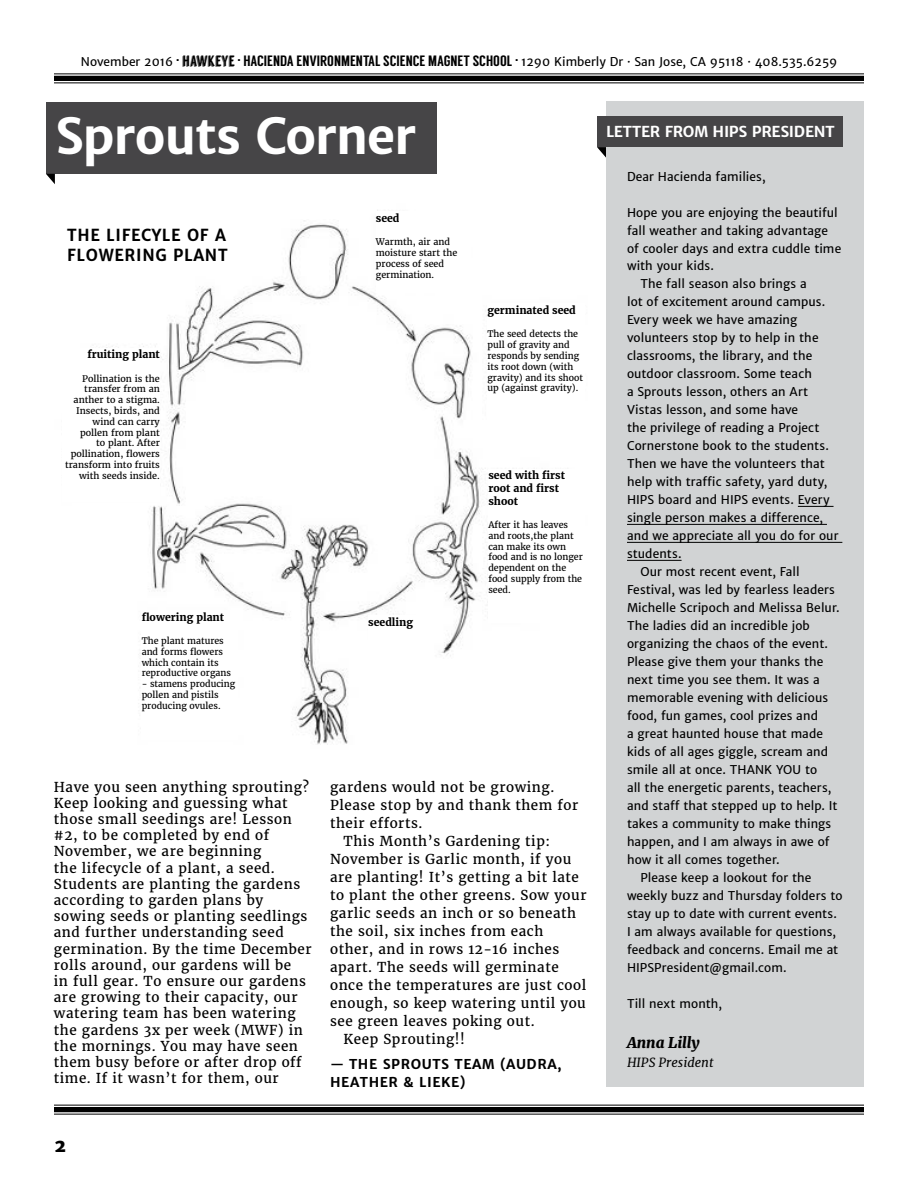
<style>
.page{position:relative;width:918px;height:1188px;background:#fff}
.page>*{position:absolute;margin:0;border:0;box-sizing:border-box;transform-origin:0 0}
.t1{font:700 49.5px "Merriweather Sans";letter-spacing:-.03em;color:#fff}
.t2{font:800 18px "Merriweather Sans";color:#000}
.t3{font:700 16.5px/19.8px "Merriweather Sans";letter-spacing:.04em;color:#000;scale:.95 1}
.t4{font:700 15px "Merriweather Sans";letter-spacing:-.02em;color:#fff}
.t5{font:italic 900 15px "Merriweather";color:#000}
.t6{font:13.5px/16.2px "Merriweather";letter-spacing:.04em;color:#000}
.t7{font:700 13.5px/18px "Merriweather Sans";letter-spacing:.04em;color:#000}
.t8{font:italic 12.75px "Merriweather";color:#000}
.t9{font:12.15px "Merriweather Sans";letter-spacing:.01em;color:#000}
.t10{font:12px "Merriweather Sans";letter-spacing:.01em;color:#000}
.t11{font:700 10.5px/12.6px "Merriweather";color:#000}
.t12{font:9px/10.8px "Merriweather";color:#000}
.s1{font-family:"Langdon";font-size:15px}
.s2{font-size:12px}
</style>
<div class="page">
<div style="left:54px;top:76px;width:810px;height:5px;background:#000"></div>
<hr style="left:54px;top:74px;width:810px;height:1px;background:#000">
<hr style="left:54px;top:82px;width:810px;height:1px;background:#000">
<div style="left:54px;top:1107px;width:810px;height:5px;background:#000"></div>
<hr style="left:54px;top:1114px;width:810px;height:1px;background:#000">
<hr style="left:54px;top:1105px;width:810px;height:1px;background:#000">
<div style="left:606px;top:101px;width:258px;height:986px;background:#d1d3d4"></div>
<hr style="left:798px;top:506px;width:36px;height:1px;background:#000">
<hr style="left:627px;top:524px;width:200px;height:1px;background:#000">
<hr style="left:627px;top:542px;width:215px;height:1px;background:#000">
<hr style="left:627px;top:560px;width:55px;height:1px;background:#000">
<div style="left:597px;top:116px;width:246px;height:31px;background:#464547"></div>
<svg style="left:597px;top:147px;width:9px;height:11px"></svg>
<img style="left:106px;top:210px;width:417px;height:535px">
<div style="left:63px;top:348px;width:97px;height:153px;background:#fff"></div>
<div style="left:376px;top:212px;width:93px;height:81px;background:#fff"></div>
<div style="left:487px;top:304px;width:98px;height:121px;background:#fff"></div>
<div style="left:488px;top:469px;width:97px;height:153px;background:#fff"></div>
<div style="left:368px;top:615px;width:69px;height:25px;background:#fff"></div>
<div style="left:142px;top:610px;width:96px;height:129px;background:#fff"></div>
<div style="left:46px;top:102px;width:391px;height:72px;background:#464547"></div>
<svg style="left:46px;top:174px;width:9px;height:10px"></svg>
<p class="t10" style="left:81px;top:54px;width:758px">November 2016 <sup>.</sup> <span class="s1">HAWKEYE </span><sup>.</sup> <span class="s1">HACIENDA ENVIRONMENTAL SCIENCE MAGNET SCHOOL </span><sup>.</sup> 1290 Kimberly Dr · San Jose, CA 95118 · 408.535.6259</p>
<h1 class="t1" style="left:55px;top:106px;width:364px">Sprouts Corner</h1>
<h3 class="t3" style="left:67px;top:225px;width:170px">THE LIFECYLE OF A<br>FLOWERING PLANT</h3>
<p class="t11" style="left:87px;top:348px;width:74px">fruiting plant</p>
<p class="t12" style="left:65px;top:373px;width:96px;text-align:right">Pollination is the transfer from an anther to a stigma.<br>Insects, birds, and wind can carry pollen from plant<br>to plant. After pollination, flowers transform into fruits with seeds inside.</p>
<p class="t11" style="left:142px;top:610px;width:84px">flowering plant</p>
<p class="t12" style="left:142px;top:635px;width:91px">The plant matures and forms flowers which contain its reproductive organs</p>
<p class="t12" style="left:142px;top:679px;width:95px">- stamens producing pollen and pistils producing ovules.</p>
<p class="t11" style="left:376px;top:212px;width:25px">seed</p>
<p class="t12" style="left:376px;top:237px;width:83px">Warmth, air and moisture start the process of seed germination.</p>
<p class="t11" style="left:487px;top:304px;width:90px">germinated seed</p>
<p class="t12" style="left:487px;top:329px;width:97px">The seed detects the pull of gravity and responds by sending its root down (with gravity) and its shoot up (against gravity).</p>
<p class="t11" style="left:368px;top:616px;width:46px">seedling</p>
<p class="t11" style="left:488px;top:469px;width:78px">seed with first root and first shoot</p>
<p class="t12" style="left:488px;top:519px;width:96px">After it has leaves and roots,the plant can make its own food and is no longer dependent on the food supply from the seed.</p>
<p class="t6" style="left:54px;top:779px;width:259px">Have you seen anything sprouting?<br>Keep looking and guessing what those small seedings are! Lesson #2, to be completed by end of<br>November, we are beginning<br>the lifecycle of a plant, a seed.<br>Students are planting the gardens according to garden plans by sowing seeds or planting seedlings and further understanding seed germination. By the time December rolls around, our gardens will be<br>in full gear. To ensure our gardens are growing to their capacity, our watering team has been watering the gardens 3x per week (MWF) in the mornings. You may have seen them busy before or after drop off time. If it wasn’t for them, our</p>
<p class="t6" style="left:330px;top:779px;width:226px">gardens would not be growing.</p>
<p class="t6" style="left:330px;top:797px;width:250px">Please stop by and thank them for</p>
<p class="t6" style="left:330px;top:815px;width:94px">their efforts.</p>
<p class="t6" style="left:344px;top:833px;width:208px">This Month’s Gardening tip:</p>
<p class="t6" style="left:330px;top:851px;width:243px">November is Garlic month, if you</p>
<p class="t6" style="left:330px;top:869px;width:250px">are planting! It’s getting a bit late</p>
<p class="t6" style="left:330px;top:887px;width:258px">to plant the other greens. Sow your</p>
<p class="t6" style="left:330px;top:905px;width:248px">garlic seeds an inch or so beneath</p>
<p class="t6" style="left:330px;top:923px;width:215px">the soil, six inches from each</p>
<p class="t6" style="left:330px;top:941px;width:231px">other, and in rows 12-16 inches</p>
<p class="t6" style="left:330px;top:959px;width:230px">apart. The seeds will germinate</p>
<p class="t6" style="left:330px;top:977px;width:258px">once the temperatures are just cool</p>
<p class="t6" style="left:330px;top:995px;width:257px">enough, so keep watering until you</p>
<p class="t6" style="left:330px;top:1013px;width:206px">see green leaves poking out.</p>
<p class="t6" style="left:344px;top:1031px;width:123px">Keep Sprouting!!</p>
<p class="t7" style="left:330px;top:1055px;width:233px"><span class="s2">—</span> THE SPROUTS TEAM (AUDRA,<br>HEATHER &amp; LIEKE)</p>
<h2 class="t2" style="left:54px;top:1134px;width:14px">2</h2>
<p class="t4" style="left:606px;top:123px;width:230px">LETTER FROM HIPS PRESIDENT</p>
<p class="t9" style="left:627px;top:169px;width:140px">Dear Hacienda families,</p>
<p class="t10" style="left:627px;top:205px;width:212px">Hope you are enjoying the beautiful</p>
<p class="t10" style="left:627px;top:223px;width:203px">fall weather and taking advantage</p>
<p class="t10" style="left:627px;top:241px;width:216px">of cooler days and extra cuddle time</p>
<p class="t10" style="left:627px;top:259px;width:88px">with your kids.</p>
<p class="t10" style="left:640px;top:277px;width:168px">The fall season also brings a</p>
<p class="t10" style="left:627px;top:295px;width:200px">lot of excitement around campus.</p>
<p class="t10" style="left:627px;top:313px;width:172px">Every week we have amazing</p>
<p class="t10" style="left:627px;top:331px;width:193px">volunteers stop by to help in the</p>
<p class="t10" style="left:627px;top:349px;width:187px">classrooms, the library, and the</p>
<p class="t10" style="left:627px;top:367px;width:186px">outdoor classroom. Some teach</p>
<p class="t10" style="left:627px;top:385px;width:183px">a Sprouts lesson, others an Art</p>
<p class="t10" style="left:627px;top:403px;width:173px">Vistas lesson, and some have</p>
<p class="t10" style="left:627px;top:421px;width:194px">the privilege of reading a Project</p>
<p class="t10" style="left:627px;top:439px;width:203px">Cornerstone book to the students.</p>
<p class="t10" style="left:627px;top:457px;width:199px">Then we have the volunteers that</p>
<p class="t10" style="left:627px;top:475px;width:202px">help with traffic safety, yard duty,</p>
<p class="t10" style="left:627px;top:493px;width:204px">HIPS board and HIPS events. Every</p>
<p class="t10" style="left:627px;top:511px;width:198px">single person makes a difference,</p>
<p class="t10" style="left:627px;top:529px;width:213px">and we appreciate all you do for our</p>
<p class="t10" style="left:627px;top:547px;width:56px">students.</p>
<p class="t10" style="left:640px;top:565px;width:161px">Our most recent event, Fall</p>
<p class="t10" style="left:627px;top:583px;width:209px">Festival, was led by fearless leaders</p>
<p class="t10" style="left:627px;top:601px;width:214px">Michelle Scripoch and Melissa Belur.</p>
<p class="t10" style="left:627px;top:619px;width:184px">The ladies did an incredible job</p>
<p class="t10" style="left:627px;top:637px;width:203px">organizing the chaos of the event.</p>
<p class="t10" style="left:627px;top:655px;width:198px">Please give them your thanks the</p>
<p class="t10" style="left:627px;top:672px;width:194px">next time you see them. It was a</p>
<p class="t10" style="left:627px;top:690px;width:203px">memorable evening with delicious</p>
<p class="t10" style="left:627px;top:708px;width:192px">food, fun games, cool prizes and</p>
<p class="t10" style="left:627px;top:726px;width:198px">a great haunted house that made</p>
<p class="t10" style="left:627px;top:744px;width:203px">kids of all ages giggle, scream and</p>
<p class="t10" style="left:627px;top:762px;width:192px">smile all at once. THANK YOU to</p>
<p class="t10" style="left:627px;top:780px;width:206px">all the energetic parents, teachers,</p>
<p class="t10" style="left:627px;top:798px;width:212px">and staff that stepped up to help. It</p>
<p class="t10" style="left:627px;top:816px;width:206px">takes a community to make things</p>
<p class="t10" style="left:627px;top:834px;width:204px">happen, and I am always in awe of</p>
<p class="t10" style="left:627px;top:852px;width:154px">how it all comes together.</p>
<p class="t10" style="left:640px;top:870px;width:173px">Please keep a lookout for the</p>
<p class="t10" style="left:627px;top:888px;width:217px">weekly buzz and Thursday folders to</p>
<p class="t10" style="left:627px;top:906px;width:211px">stay up to date with current events.</p>
<p class="t10" style="left:627px;top:924px;width:210px">I am always available for questions,</p>
<p class="t10" style="left:627px;top:942px;width:213px">feedback and concerns. Email me at</p>
<p class="t10" style="left:627px;top:960px;width:161px">HIPSPresident@gmail.com.</p>
<p class="t10" style="left:627px;top:996px;width:96px">Till next month,</p>
<p class="t5" style="left:627px;top:1033px;width:74px">Anna Lilly</p>
<p class="t8" style="left:627px;top:1054px;width:88px">HIPS President</p>
</div>
